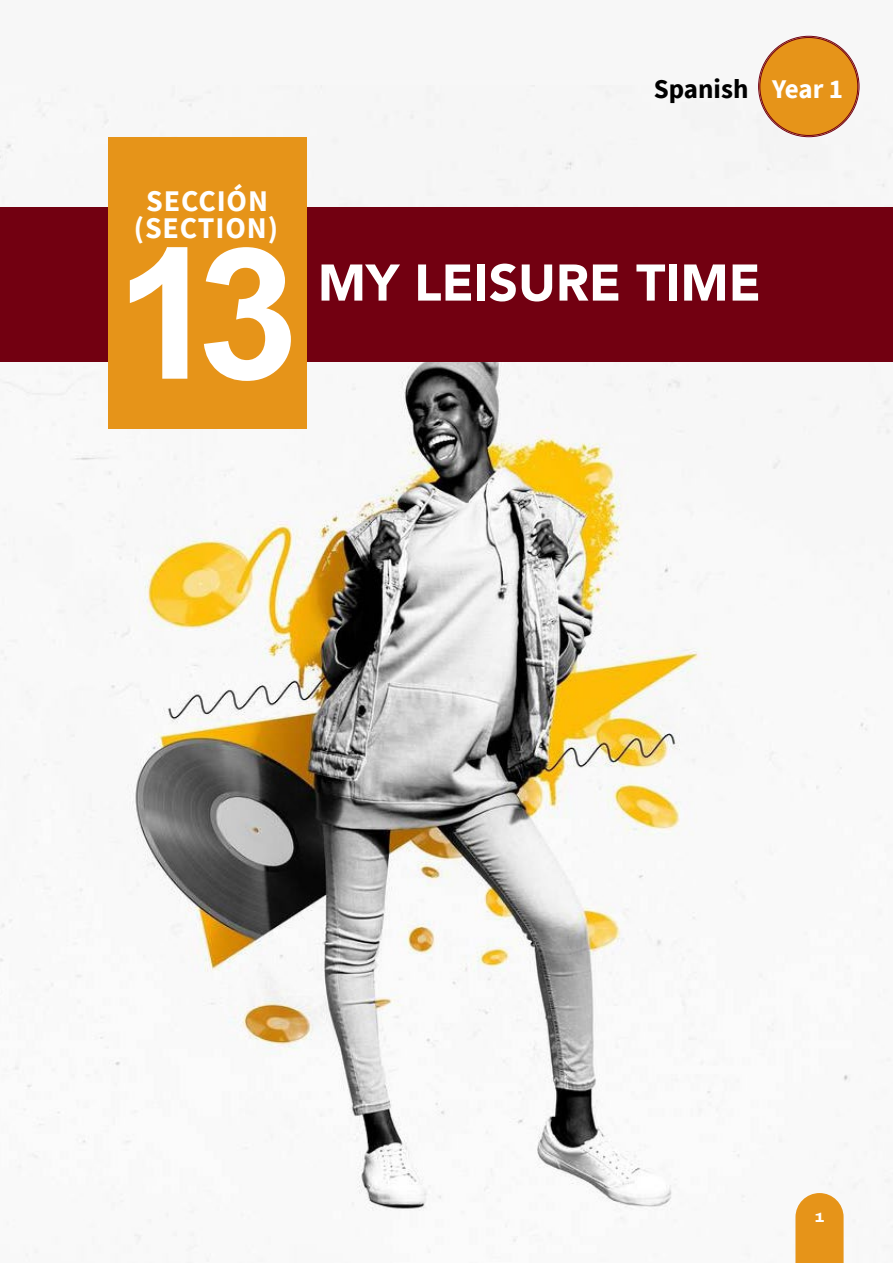
<style>
.page{position:relative;width:893px;height:1263px;background:#f7f7f7}
.page>*{position:absolute;margin:0;border:0;box-sizing:border-box;transform-origin:0 0}
.t1{font:700 183px "Arial";color:#fff}
.t2{font:900 51px "Avenir";color:#fff}
.t3{font:700 30px "Source Sans Pro";letter-spacing:.03em;color:#fff}
.t4{font:700 27px "Source Sans Pro";color:#000}
.t5{font:800 13.5px "Archivo Expanded";color:#fff}
.s1{color:#fff}
</style>
<div class="page">
<img style="left:0;top:85px;width:886px;height:1124px">
<div style="left:0;top:207px;width:893px;height:155px;background:#720011"></div>
<div style="left:108px;top:138px;width:198px;height:291px;background:#e69419"></div>
<div style="left:759px;top:37px;width:99px;height:99px;background:#e69419;border-radius:50%"></div>
<svg style="left:795px;top:1193px;width:49px;height:70px;background:#e79d2d"></svg>
<p class="t4" style="left:654px;top:71px;width:191px">Spanish <span class="s1">Year 1</span></p>
<p class="t3" style="left:146px;top:180px;width:123px">SECCIÓN</p>
<h1 class="t1" style="left:115px;top:194px;width:185px">13</h1>
<p class="t3" style="left:127px;top:180px;width:123px">SECTION</p>
<p class="t3" style="left:134px;top:208px;width:146px">(SECTION)</p>
<p class="t2" style="left:318px;top:239px;width:465px">A GEOGRAPH CAL</p>
<p class="t2" style="left:318px;top:239px;width:444px">MY LEISURE TIME</p>
<p class="t5" style="left:815px;top:1207px;width:11px">1</p>
</div>
